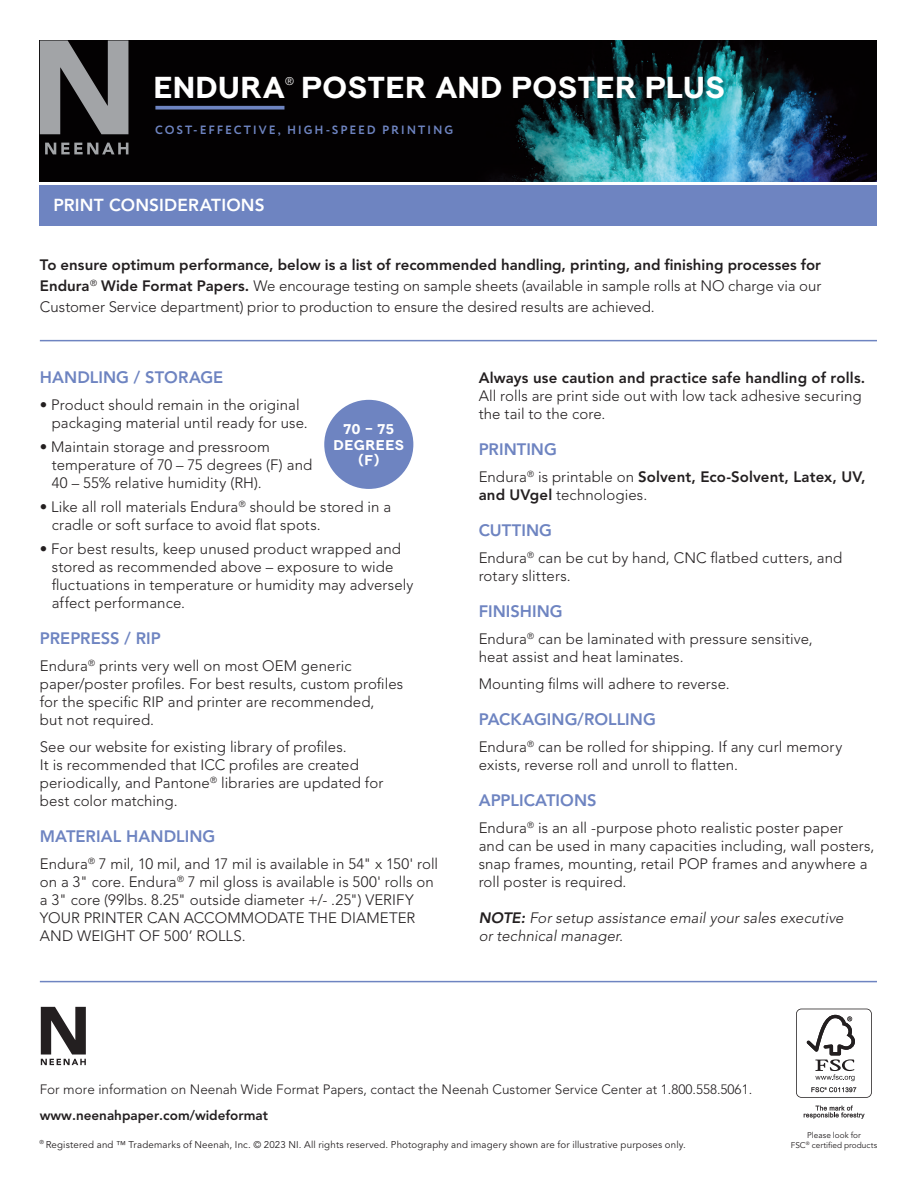
<style>
.page{position:relative;width:918px;height:1188px;background:#fff}
.page>*{position:absolute;margin:0;border:0;box-sizing:border-box;transform-origin:0 0}
.t1{font:30px "Clown";letter-spacing:-.13em;color:#fff}
.t2{font:800 17.25px "Avenir LT Std";letter-spacing:.01em;color:#fff}
.t3{font:800 16.5px "Avenir LT Std";color:#6e84c1}
.t4{font:300 15px/18px "Avenir LT Std";letter-spacing:.005em;color:#231f20}
.t5{font:800 15px/18px "Avenir LT Std";letter-spacing:.01em;color:#231f20}
.t6{font:italic 300 15px/17.9px "Avenir LT Std";letter-spacing:.005em;color:#231f20}
.t7{font:14.1px/15.8px "Clown";letter-spacing:-.1em;color:#fff;text-align:center}
.t8{font:300 13.5px "Avenir LT Std";color:#231f20}
.t9{font:800 13.5px "Avenir LT Std";color:#231f20}
.t10{font:700 12px "Circe";letter-spacing:.155em;color:#6e84c1}
.t11{font:300 11.1px "Avenir LT Std";color:#fff}
.t12{font:9.75px "Avenir LT Std";letter-spacing:.015em;color:#231f20}
.t13{font:8.25px/9.8px "Avenir LT Std";color:#231f20;text-align:center}
.s1{font-weight:800}
.s2{font-weight:300}
</style>
<div class="page">
<img style="left:40px;top:40px;width:837px;height:141px">
<svg style="left:796px;top:1009px;width:76px;height:89px"></svg>
<svg style="left:804px;top:1106px;width:61px;height:13px"></svg>
<svg style="left:155px;top:106px;width:129px;height:4px"></svg>
<div style="left:324px;top:400px;width:89px;height:89px;background:#6e84c1;border-radius:50%"></div>
<hr style="left:40px;top:340px;width:837px;height:1px;background:#6e84c1">
<hr style="left:40px;top:981px;width:837px;height:1px;background:#6e84c1">
<div style="left:40px;top:185px;width:837px;height:40px;background:#6e84c1"></div>
<svg style="left:45px;top:143px;width:83px;height:11px"></svg>
<svg style="left:40px;top:41px;width:88px;height:93px;background:#6e6e71"></svg>
<svg style="left:41px;top:1007px;width:45px;height:58px"></svg>
<h1 class="t1" style="left:153px;top:66px;width:577px">ENDURA POSTER AND POSTER PLUS</h1>
<p class="t11" style="left:285px;top:74px;width:10px">®</p>
<p class="t10" style="left:155px;top:122px;width:300px">COST-EFFECTIVE, HIGH-SPEED PRINTING</p>
<p class="t2" style="left:53px;top:195px;width:213px">PRINT CONSIDERATIONS</p>
<p class="t4" style="left:40px;top:255px;width:783px;line-height:21px;text-align:justify"><span class="s1">To ensure optimum performance, below is a list of recommended handling, printing, and finishing processes for Endura</span><sup>®</sup> <span class="s1">Wide Format Papers.</span> We encourage testing on sample sheets (available in sample rolls at NO charge via our Customer Service department) prior to production to ensure the desired results are achieved.</p>
<p class="t3" style="left:40px;top:368px;width:185px">HANDLING / STORAGE</p>
<p class="t4" style="left:52px;top:396px;width:258px;text-indent:-12px">• Product should remain in the original packaging material until ready for use.</p>
<p class="t4" style="left:52px;top:438px;width:262px;text-indent:-12px">• Maintain storage and pressroom temperature of 70 – 75 degrees (F) and<br>40 – 55% relative humidity (RH).</p>
<p class="t4" style="left:52px;top:498px;width:341px;text-indent:-12px">• Like all roll materials Endura<sup>®</sup> should be stored in a cradle or soft surface to avoid flat spots.</p>
<p class="t4" style="left:52px;top:540px;width:363px;text-indent:-12px">• For best results, keep unused product wrapped and stored as recommended above – exposure to wide fluctuations in temperature or humidity may adversely affect performance.</p>
<p class="t3" style="left:40px;top:629px;width:123px">PREPRESS / RIP</p>
<p class="t4" style="left:40px;top:657px;width:365px">Endura<sup>®</sup> prints very well on most OEM generic paper/poster profiles. For best results, custom profiles for the specific RIP and printer are recommended,<br>but not required.</p>
<p class="t4" style="left:40px;top:738px;width:345px">See our website for existing library of profiles.<br>It is recommended that ICC profiles are created periodically, and Pantone<sup>®</sup> libraries are updated for best color matching.</p>
<p class="t3" style="left:40px;top:827px;width:177px">MATERIAL HANDLING</p>
<p class="t4" style="left:40px;top:855px;width:400px">Endura<sup>®</sup> 7 mil, 10 mil, and 17 mil is available in 54" x 150' roll on a 3" core. Endura<sup>®</sup> 7 mil gloss is available is 500' rolls on a 3" core (99lbs. 8.25" outside diameter +/- .25") VERIFY YOUR PRINTER CAN ACCOMMODATE THE DIAMETER AND WEIGHT OF 500’ ROLLS.</p>
<p class="t7" style="left:333px;top:421px;width:74px">70 – 75<br>DEGREES (F)</p>
<p class="t5" style="left:479px;top:369px;width:388px">Always use caution and practice safe handling of rolls.</p>
<p class="t4" style="left:479px;top:387px;width:385px">All rolls are print side out with low tack adhesive securing the tail to the core.</p>
<p class="t3" style="left:479px;top:439px;width:80px">PRINTING</p>
<p class="t5" style="left:479px;top:468px;width:389px"><span class="s2">Endura</span><sup>®</sup> <span class="s2">is printable on</span> Solvent, Eco-Solvent, Latex, UV, and UVgel <span class="s2">technologies.</span></p>
<p class="t3" style="left:479px;top:520px;width:75px">CUTTING</p>
<p class="t4" style="left:479px;top:549px;width:365px">Endura<sup>®</sup> can be cut by hand, CNC flatbed cutters, and rotary slitters.</p>
<p class="t3" style="left:479px;top:601px;width:86px">FINISHING</p>
<p class="t4" style="left:479px;top:630px;width:336px">Endura<sup>®</sup> can be laminated with pressure sensitive, heat assist and heat laminates.</p>
<p class="t4" style="left:479px;top:675px;width:253px">Mounting films will adhere to reverse.</p>
<p class="t3" style="left:479px;top:709px;width:179px">PACKAGING/ROLLING</p>
<p class="t4" style="left:479px;top:738px;width:365px">Endura<sup>®</sup> can be rolled for shipping. If any curl memory exists, reverse roll and unroll to flatten.</p>
<p class="t3" style="left:479px;top:790px;width:119px">APPLICATIONS</p>
<p class="t4" style="left:479px;top:819px;width:397px">Endura<sup>®</sup> is an all -purpose photo realistic poster paper<br>and can be used in many capacities including, wall posters, snap frames, mounting, retail POP frames and anywhere a roll poster is required.</p>
<p class="t6" style="left:479px;top:910px;width:366px"><span class="s1">NOTE:</span> For setup assistance email your sales executive or technical manager.</p>
<p class="t8" style="left:40px;top:1081px;width:714px">For more information on Neenah Wide Format Papers, contact the Neenah Customer Service Center at 1.800.558.5061.</p>
<p class="t9" style="left:40px;top:1108px;width:230px">www.neenahpaper.com/wideformat</p>
<p class="t12" style="left:40px;top:1138px;width:648px"><sup>®</sup> Registered and ™ Trademarks of Neenah, Inc. © 2023 NI. All rights reserved. Photography and imagery shown are for illustrative purposes only.</p>
<p class="t13" style="left:791px;top:1130px;width:88px">Please look for<br>FSC<sup>®</sup> certified products</p>
</div>
